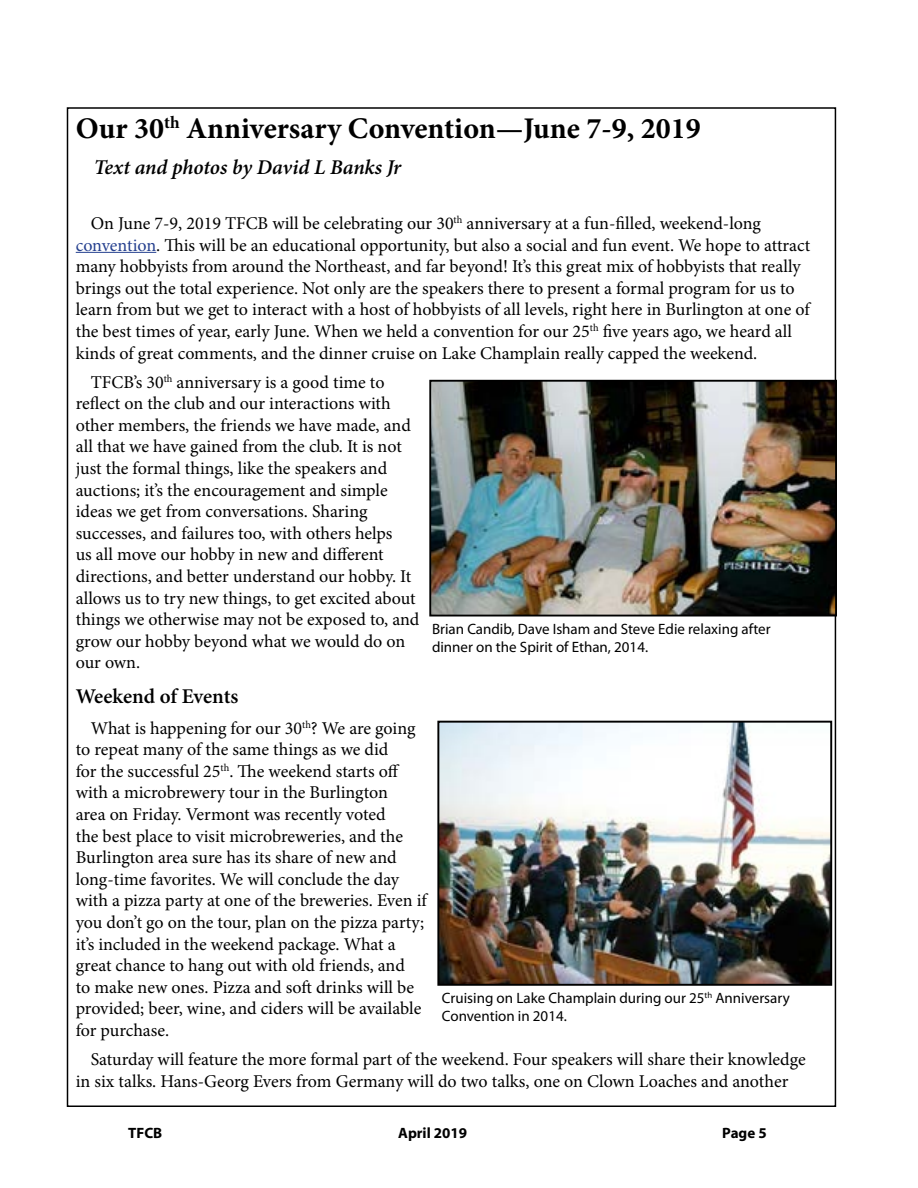
<style>
.page{position:relative;width:918px;height:1188px;background:#fff}
.page>*{position:absolute;margin:0;border:0;box-sizing:border-box;transform-origin:0 0}
.t1{font:700 30px "Minion Pro";color:#000}
.t2{font:italic 600 21px "Minion Pro";letter-spacing:-.005em;color:#000}
.t3{font:600 21px "Minion Pro";letter-spacing:-.005em;color:#000}
.t4{font:18px/21.6px "Minion Pro";letter-spacing:-.005em;color:#000}
.t5{font:15px/18px "Myriad Pro";color:#000}
.t6{font:700 15px "Myriad";color:#000}
.s1{color:#25408f}
</style>
<div class="page">
<hr style="left:76px;top:252px;width:80px;height:1px;background:#25408f">
<img style="left:432px;top:383px;width:402px;height:230px">
<div style="left:429px;top:380px;width:408px;height:236px;border:2px solid #000"></div>
<img style="left:440px;top:724px;width:389px;height:259px">
<div style="left:437px;top:721px;width:395px;height:265px;border:2px solid #000"></div>
<h1 class="t1" style="left:76px;top:107px;width:627px">Our 30<sup>th</sup> Anniversary Convention—June 7-9, 2019</h1>
<p class="t2" style="left:94px;top:154px;width:309px">Text and photos by David L Banks Jr</p>
<p class="t4" style="left:76px;top:212px;width:736px;text-indent:15px">On June 7-9, 2019 TFCB will be celebrating our 30<sup>th</sup> anniversary at a fun-filled, weekend-long <span class="s1">convention</span>. This will be an educational opportunity, but also a social and fun event. We hope to attract many hobbyists from around the Northeast, and far beyond! It’s this great mix of hobbyists that really brings out the total experience. Not only are the speakers there to present a formal program for us to learn from but we get to interact with a host of hobbyists of all levels, right here in Burlington at one of the best times of year, early June. When we held a convention for our 25<sup>th</sup> five years ago, we heard all kinds of great comments, and the dinner cruise on Lake Champlain really capped the weekend.</p>
<p class="t4" style="left:76px;top:371px;width:345px;text-indent:15px">TFCB’s 30<sup>th</sup> anniversary is a good time to reflect on the club and our interactions with other members, the friends we have made, and all that we have gained from the club. It is not just the formal things, like the speakers and auctions; it’s the encouragement and simple ideas we get from conversations. Sharing successes, and failures too, with others helps<br>us all move our hobby in new and different directions, and better understand our hobby. It allows us to try new things, to get excited about things we otherwise may not be exposed to, and grow our hobby beyond what we would do on our own.</p>
<p class="t3" style="left:76px;top:684px;width:164px">Weekend of Events</p>
<p class="t4" style="left:76px;top:717px;width:353px;text-indent:15px">What is happening for our 30<sup>th</sup>? We are going to repeat many of the same things as we did<br>for the successful 25<sup>th</sup>. The weekend starts off with a microbrewery tour in the Burlington<br>area on Friday. Vermont was recently voted<br>the best place to visit microbreweries, and the Burlington area sure has its share of new and long-time favorites. We will conclude the day with a pizza party at one of the breweries. Even if you don’t go on the tour, plan on the pizza party; it’s included in the weekend package. What a great chance to hang out with old friends, and<br>to make new ones. Pizza and soft drinks will be provided; beer, wine, and ciders will be available for purchase.</p>
<p class="t4" style="left:76px;top:1049px;width:731px;text-indent:15px">Saturday will feature the more formal part of the weekend. Four speakers will share their knowledge in six talks. Hans-Georg Evers from Germany will do two talks, one on Clown Loaches and another</p>
<p class="t6" style="left:128px;top:1125px;width:36px">TFCB</p>
<p class="t6" style="left:398px;top:1125px;width:70px">April 2019</p>
<p class="t6" style="left:722px;top:1125px;width:46px">Page 5</p>
<p class="t5" style="left:432px;top:619px;width:340px">Brian Candib, Dave Isham and Steve Edie relaxing after dinner on the Spirit of Ethan, 2014.</p>
<p class="t5" style="left:442px;top:988px;width:349px">Cruising on Lake Champlain during our 25<sup>th</sup> Anniversary<br>Convention in 2014.</p>
</div>
